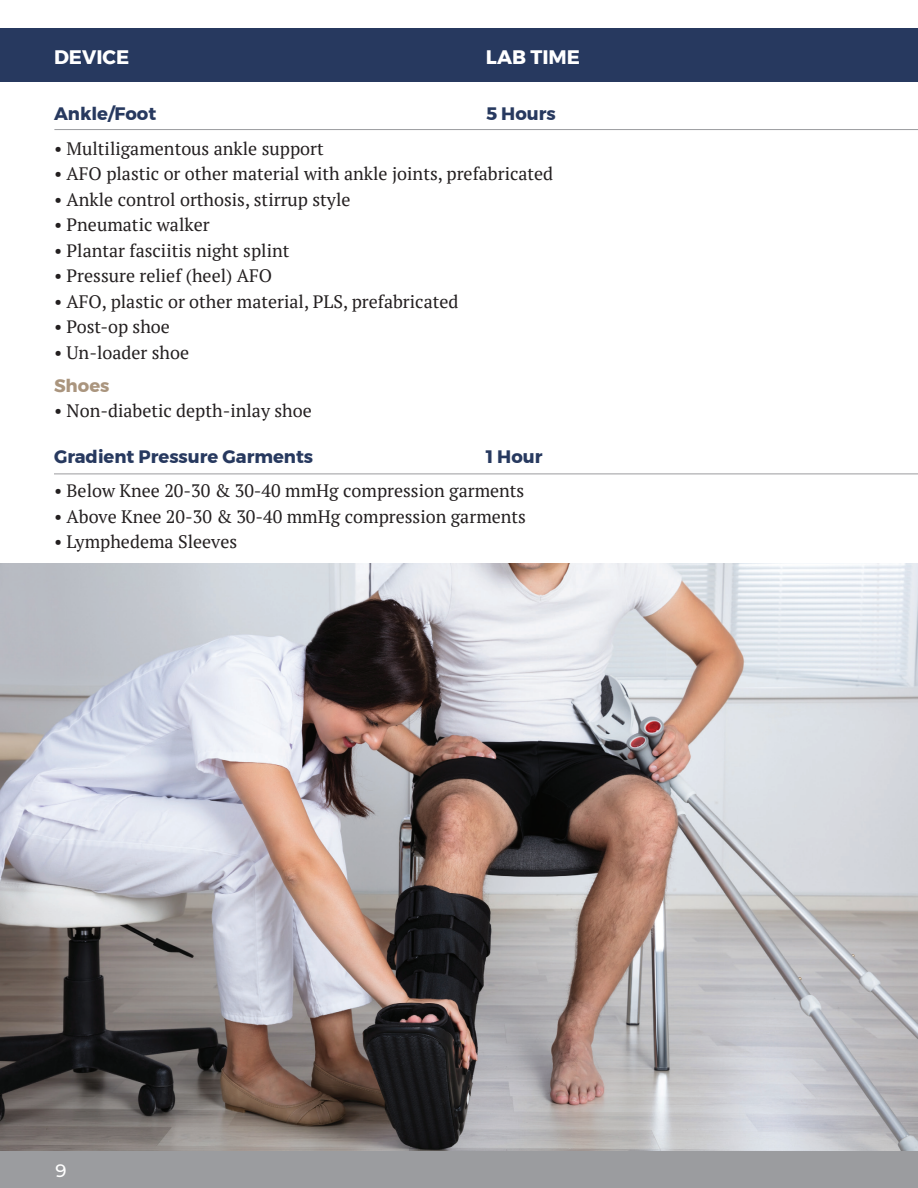
<style>
.page{position:relative;width:918px;height:1188px;background:#fff}
.page>*{position:absolute;margin:0;border:0;box-sizing:border-box;transform-origin:0 0}
.t1{font:700 19.5px "Montserrat";color:#fff}
.t2{font:18px "PT Serif";color:#231f20}
.t3{font:700 18px "Montserrat";color:#27395f}
.t4{font:700 18px "Montserrat";color:#aa957e}
.t5{font:500 18px "Montserrat";color:#fff}
</style>
<div class="page">
<img style="left:0;top:564px;width:918px;height:587px">
<div style="left:0;top:28px;width:918px;height:54px;background:#27395f"></div>
<hr style="left:54px;top:129px;width:864px;height:1px;background:#9b9c9f">
<hr style="left:54px;top:474px;width:864px;height:1px;background:#9b9c9f">
<div style="left:0;top:1151px;width:918px;height:37px;background:#9b9c9f"></div>
<p class="t1" style="left:54px;top:41px;width:77px">DEVICE</p>
<p class="t1" style="left:486px;top:41px;width:96px">LAB TIME</p>
<p class="t3" style="left:54px;top:99px;width:104px">Ankle/Foot</p>
<p class="t3" style="left:486px;top:99px;width:71px">5 Hours</p>
<p class="t2" style="left:54px;top:137px;width:271px">• Multiligamentous ankle support</p>
<p class="t2" style="left:54px;top:162px;width:501px">• AFO plastic or other material with ankle joints, prefabricated</p>
<p class="t2" style="left:54px;top:188px;width:298px">• Ankle control orthosis, stirrup style</p>
<p class="t2" style="left:54px;top:213px;width:157px">• Pneumatic walker</p>
<p class="t2" style="left:54px;top:239px;width:237px">• Plantar fasciitis night splint</p>
<p class="t2" style="left:54px;top:264px;width:220px">• Pressure relief (heel) AFO</p>
<p class="t2" style="left:54px;top:290px;width:406px">• AFO, plastic or other material, PLS, prefabricated</p>
<p class="t2" style="left:54px;top:315px;width:117px">• Post-op shoe</p>
<p class="t2" style="left:54px;top:341px;width:137px">• Un-loader shoe</p>
<p class="t4" style="left:54px;top:371px;width:57px">Shoes</p>
<p class="t2" style="left:54px;top:399px;width:259px">• Non-diabetic depth-inlay shoe</p>
<p class="t3" style="left:54px;top:442px;width:261px">Gradient Pressure Garments</p>
<p class="t3" style="left:486px;top:442px;width:58px">1 Hour</p>
<p class="t2" style="left:54px;top:479px;width:472px">• Below Knee 20-30 &amp; 30-40 mmHg compression garments</p>
<p class="t2" style="left:54px;top:505px;width:474px">• Above Knee 20-30 &amp; 30-40 mmHg compression garments</p>
<p class="t2" style="left:54px;top:530px;width:185px">• Lymphedema Sleeves</p>
<p class="t5" style="left:56px;top:1158px;width:13px">9</p>
</div>
